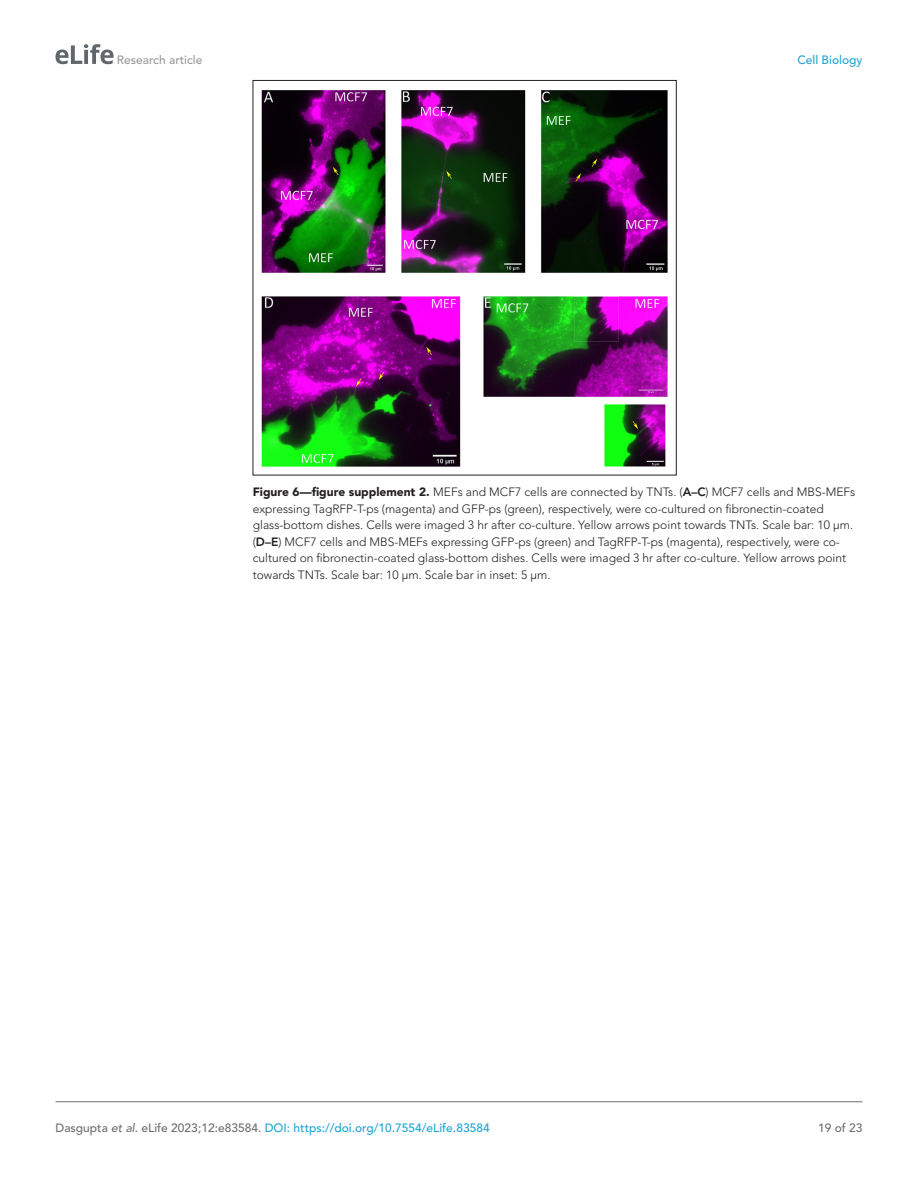
<style>
.page{position:relative;width:918px;height:1188px;background:#fff}
.page>*{position:absolute;margin:0;border:0;box-sizing:border-box;transform-origin:0 0}
.t1{font:300 12px/16.5px "Avenir LT Std";color:#231f20}
.t2{font:500 12px "Avenir LT Std";color:#1ea4d7}
.t3{font:500 12px "Avenir LT Std";color:#9a9a9a}
.t4{font:500 12px "Avenir LT Std";color:#6e6e70}
.s1{font-weight:900}
.s2{font-weight:800}
.s3{color:#6e6e70}
.s4{font-style:italic;color:#6e6e70}
</style>
<div class="page">
<svg style="left:55px;top:44px;width:59px;height:20px"></svg>
<hr style="left:56px;top:1101px;width:806px;height:1px;background:#6e6e70">
<img style="left:262px;top:90px;width:405px;height:376px">
<p class="t3" style="left:117px;top:53px;width:87px">Research article</p>
<p class="t2" style="left:797px;top:53px;width:67px">Cell Biology</p>
<p class="t1" style="left:253px;top:484px;width:604px"><span class="s1">Figure 6—figure supplement 2.</span> MEFs and MCF7 cells are connected by TNTs. (<span class="s2">A–C</span>) MCF7 cells and MBS-MEFs expressing TagRFP-T-ps (magenta) and GFP-ps (green), respectively, were co-cultured on fibronectin-coated glass-bottom dishes. Cells were imaged 3 hr after co-culture. Yellow arrows point towards TNTs. Scale bar: 10 µm. (<span class="s2">D–E</span>) MCF7 cells and MBS-MEFs expressing GFP-ps (green) and TagRFP-T-ps (magenta), respectively, were co&shy;cultured on fibronectin-coated glass-bottom dishes. Cells were imaged 3 hr after co-culture. Yellow arrows point towards TNTs. Scale bar: 10 µm. Scale bar in inset: 5 µm.</p>
<p class="t2" style="left:56px;top:1121px;width:436px"><span class="s3">Dasgupta</span> <span class="s4">et al</span><span class="s3">. eLife 2023;12:e83584.</span> DOI: https://doi.org/10.7554/eLife.83584</p>
<p class="t4" style="left:818px;top:1121px;width:46px">19 of 23</p>
</div>
